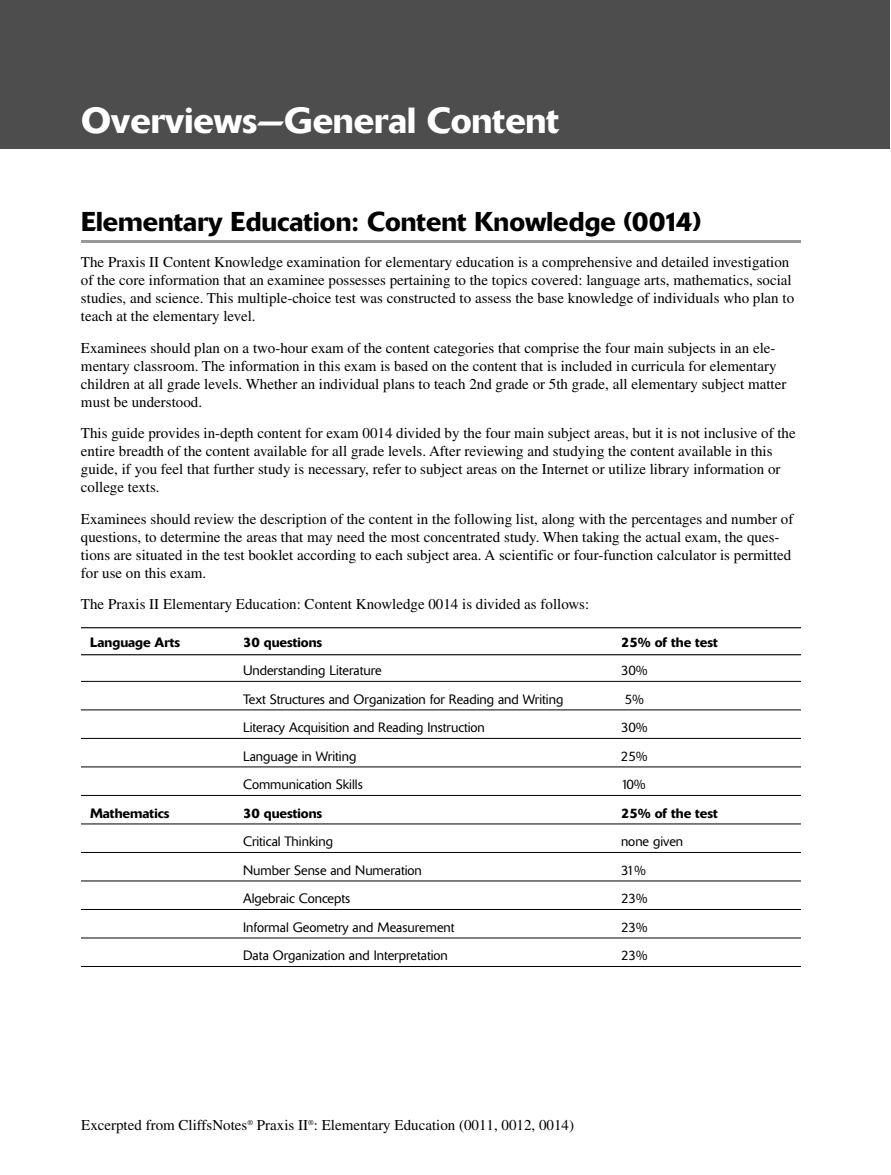
<style>
.page{position:relative;width:891px;height:1175px;background:#fff}
.page>*{position:absolute;margin:0;border:0;box-sizing:border-box;transform-origin:0 0}
.t1{font:500 36px "Delta";color:#fff}
.t2{font:500 27px "Delta";color:#000}
.t3{font:15px/18px "Times";color:#000}
.t4{font:300 13.5px "Delta";color:#000}
.t5{font:500 13.5px "Delta";color:#000}
</style>
<div class="page">
<div style="left:0;top:0;width:890px;height:148px;background:#4d4d4d"></div>
<hr style="left:81px;top:240px;width:720px;height:3px;background:#999">
<hr style="left:81px;top:627px;width:720px;height:1px;background:#000">
<hr style="left:81px;top:654px;width:720px;height:1px;background:#000">
<hr style="left:81px;top:681px;width:720px;height:1px;background:#000">
<hr style="left:81px;top:709px;width:720px;height:1px;background:#000">
<hr style="left:81px;top:738px;width:720px;height:1px;background:#000">
<hr style="left:81px;top:766px;width:720px;height:1px;background:#000">
<hr style="left:81px;top:795px;width:720px;height:1px;background:#000">
<hr style="left:81px;top:823px;width:720px;height:1px;background:#000">
<hr style="left:81px;top:852px;width:720px;height:1px;background:#000">
<hr style="left:81px;top:880px;width:720px;height:1px;background:#000">
<hr style="left:81px;top:909px;width:720px;height:1px;background:#000">
<hr style="left:81px;top:937px;width:720px;height:1px;background:#000">
<hr style="left:81px;top:966px;width:720px;height:1px;background:#000">
<h1 class="t1" style="left:81px;top:107px;width:480px">Overviews—General Content</h1>
<h2 class="t2" style="left:81px;top:211px;width:622px">Elementary Education: Content Knowledge (0014)</h2>
<p class="t3" style="left:81px;top:254px;width:715px">The Praxis II Content Knowledge examination for elementary education is a comprehensive and detailed investigation of the core information that an examinee possesses pertaining to the topics covered: language arts, mathematics, social studies, and science. This multiple-choice test was constructed to assess the base knowledge of individuals who plan to teach at the elementary level.</p>
<p class="t3" style="left:81px;top:340px;width:707px">Examinees should plan on a two-hour exam of the content categories that comprise the four main subjects in an ele&shy;mentary classroom. The information in this exam is based on the content that is included in curricula for elementary children at all grade levels. Whether an individual plans to teach 2nd grade or 5th grade, all elementary subject matter must be understood.</p>
<p class="t3" style="left:81px;top:425px;width:716px">This guide provides in-depth content for exam 0014 divided by the four main subject areas, but it is not inclusive of the entire breadth of the content available for all grade levels. After reviewing and studying the content available in this guide, if you feel that further study is necessary, refer to subject areas on the Internet or utilize library information or college texts.</p>
<p class="t3" style="left:81px;top:511px;width:714px">Examinees should review the description of the content in the following list, along with the percentages and number of questions, to determine the areas that may need the most concentrated study. When taking the actual exam, the ques&shy;tions are situated in the test booklet according to each subject area. A scientific or four-function calculator is permitted for use on this exam.</p>
<p class="t3" style="left:81px;top:596px;width:510px">The Praxis II Elementary Education: Content Knowledge 0014 is divided as follows:</p>
<p class="t5" style="left:90px;top:637px;width:92px">Language Arts</p>
<p class="t5" style="left:243px;top:637px;width:81px">30 questions</p>
<p class="t5" style="left:621px;top:637px;width:98px">25% of the test</p>
<p class="t4" style="left:243px;top:665px;width:140px">Understanding Literature</p>
<p class="t4" style="left:621px;top:665px;width:28px">30%</p>
<p class="t4" style="left:243px;top:694px;width:322px">Text Structures and Organization for Reading and Writing</p>
<p class="t4" style="left:625px;top:694px;width:20px">5%</p>
<p class="t4" style="left:243px;top:722px;width:243px">Literacy Acquisition and Reading Instruction</p>
<p class="t4" style="left:621px;top:722px;width:28px">30%</p>
<p class="t4" style="left:243px;top:751px;width:115px">Language in Writing</p>
<p class="t4" style="left:621px;top:751px;width:28px">25%</p>
<p class="t4" style="left:243px;top:779px;width:121px">Communication Skills</p>
<p class="t4" style="left:621px;top:779px;width:26px">10%</p>
<p class="t5" style="left:90px;top:808px;width:81px">Mathematics</p>
<p class="t5" style="left:243px;top:808px;width:81px">30 questions</p>
<p class="t5" style="left:621px;top:808px;width:98px">25% of the test</p>
<p class="t4" style="left:243px;top:836px;width:91px">Critical Thinking</p>
<p class="t4" style="left:621px;top:836px;width:64px">none given</p>
<p class="t4" style="left:243px;top:865px;width:180px">Number Sense and Numeration</p>
<p class="t4" style="left:621px;top:865px;width:26px">31%</p>
<p class="t4" style="left:243px;top:893px;width:109px">Algebraic Concepts</p>
<p class="t4" style="left:621px;top:893px;width:28px">23%</p>
<p class="t4" style="left:243px;top:922px;width:213px">Informal Geometry and Measurement</p>
<p class="t4" style="left:621px;top:922px;width:28px">23%</p>
<p class="t4" style="left:243px;top:950px;width:206px">Data Organization and Interpretation</p>
<p class="t4" style="left:621px;top:950px;width:28px">23%</p>
<p class="t3" style="left:81px;top:1117px;width:494px">Excerpted from CliffsNotes<sup>®</sup> Praxis II<sup>®</sup>: Elementary Education (0011, 0012, 0014)</p>
</div>
